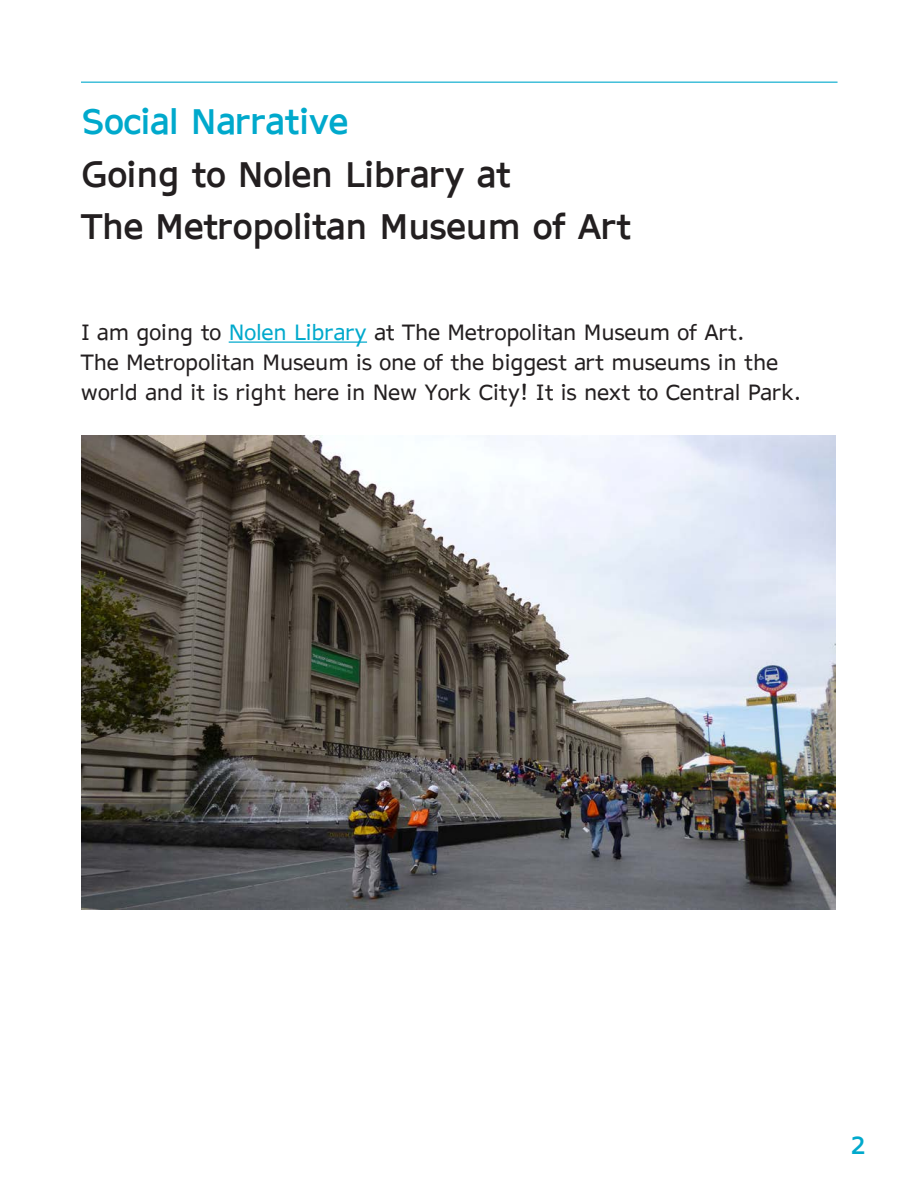
<style>
.page{position:relative;width:918px;height:1188px;background:#fff}
.page>*{position:absolute;margin:0;border:0;box-sizing:border-box;transform-origin:0 0}
.t1{font:700 34.5px/52.5px "AP Hont";color:#231f20}
.t2{font:700 34.5px "AP Hont";color:#00a9cc}
.t3{font:700 24px "AP Hont";color:#00a9cc}
.t4{font:21px/30px "AP Hont";color:#231f20}
.s1{color:#00a9cc}
</style>
<div class="page">
<hr style="left:229px;top:341px;width:138px;height:2px;background:#00a9cc">
<hr style="left:81px;top:82px;width:757px;height:1px;background:#00a9cc">
<img style="left:81px;top:436px;width:755px;height:474px">
<h1 class="t2" style="left:81px;top:98px;width:269px">Social Narrative</h1>
<h1 class="t1" style="left:81px;top:147px;width:552px">Going to Nolen Library at<br>The Metropolitan Museum of Art</h1>
<p class="t4" style="left:81px;top:317px;width:722px">I am going to <span class="s1">Nolen Library</span> at The Metropolitan Museum of Art.<br>The Metropolitan Museum is one of the biggest art museums in the world and it is right here in New York City! It is next to Central Park.</p>
<p class="t3" style="left:850px;top:1128px;width:17px">2</p>
</div>
